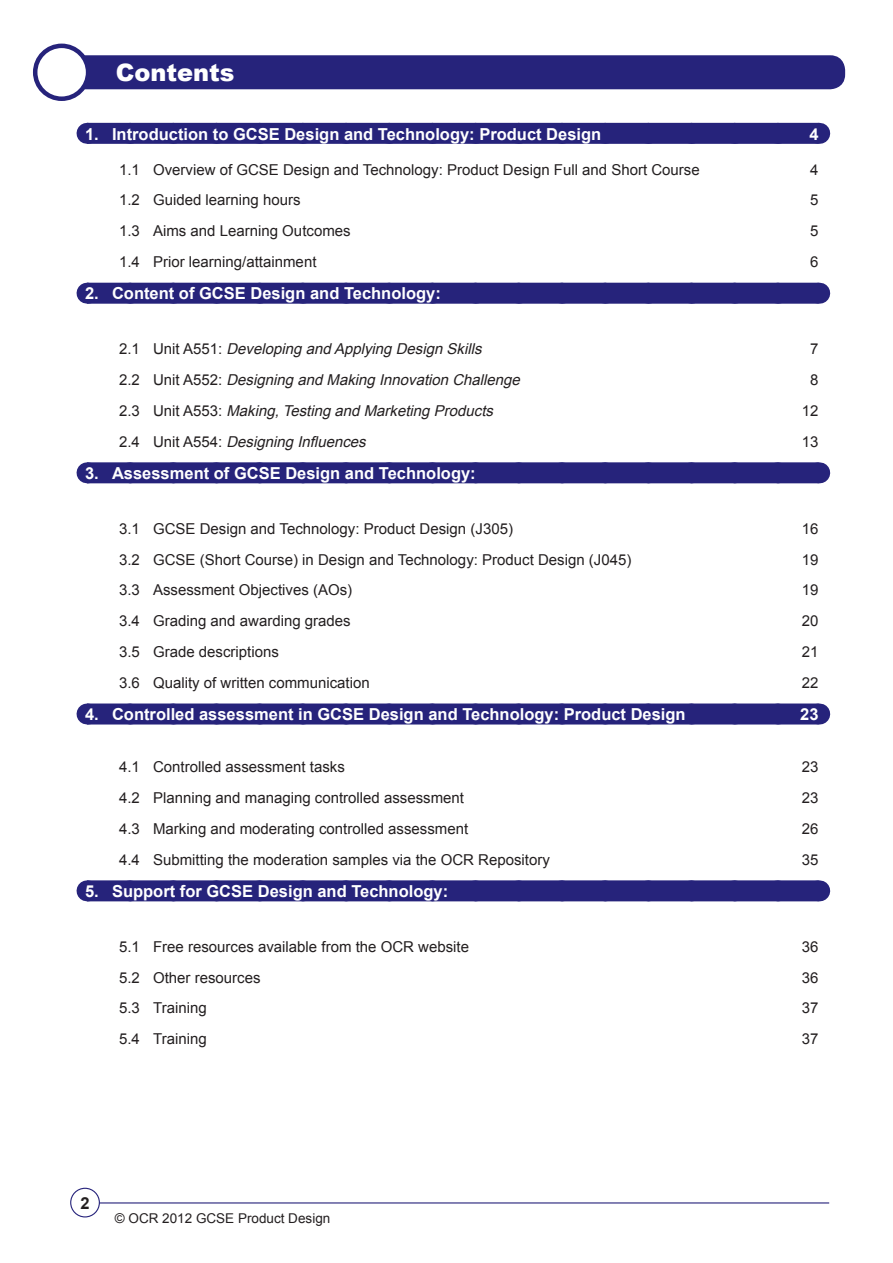
<style>
.page{position:relative;width:893px;height:1263px;background:#fff}
.page>*{position:absolute;margin:0;border:0;box-sizing:border-box;transform-origin:0 0}
.t1{font:900 24px "Arial";color:#fff}
.TOC_L1{font:700 16.5px "Arial";color:#fff}
.t2{font:700 16.5px "Arial";color:#231f20}
.TOC_L2{font:15px "Arial";color:#231f20}
.TOC_L2-2{font:italic 15px "Arial";color:#231f20}
.t3{font:13.5px "Arial";color:#231f20}
.s1{font-style:normal}
</style>
<div class="page">
<div style="left:63px;top:55px;width:782px;height:34px;background:#26237b;border-radius:15px"></div>
<div style="left:35px;top:46px;width:53px;height:53px;background:#fff;border-radius:50%"></div>
<div style="left:33px;top:44px;width:57px;height:57px;border:4px solid #26237b;border-radius:50%"></div>
<hr style="left:99px;top:1202px;width:730px;height:1px;background:#26237b">
<div style="left:70px;top:1188px;width:30px;height:29px;border:1px solid #26237b;border-radius:50%"></div>
<div style="left:87px;top:123px;width:732px;height:21px;background:#26237b"></div>
<svg style="left:131px;top:143px;width:666px;height:1px"></svg>
<svg style="left:819px;top:123px;width:1px;height:21px"></svg>
<div style="left:87px;top:283px;width:732px;height:21px;background:#26237b"></div>
<svg style="left:130px;top:303px;width:667px;height:1px"></svg>
<svg style="left:819px;top:283px;width:1px;height:21px"></svg>
<div style="left:87px;top:462px;width:732px;height:21px;background:#26237b"></div>
<svg style="left:130px;top:462px;width:667px;height:1px"></svg>
<svg style="left:819px;top:462px;width:1px;height:21px"></svg>
<div style="left:87px;top:703px;width:732px;height:21px;background:#26237b"></div>
<svg style="left:130px;top:703px;width:667px;height:1px"></svg>
<svg style="left:819px;top:703px;width:1px;height:21px"></svg>
<div style="left:87px;top:880px;width:732px;height:21px;background:#26237b"></div>
<svg style="left:130px;top:880px;width:667px;height:1px"></svg>
<svg style="left:819px;top:880px;width:1px;height:21px"></svg>
<p class="t1" style="left:116px;top:55px;width:120px">Contents</p>
<p class="TOC_L1" style="left:85px;top:123px;width:518px">1. Introduction to GCSE Design and Technology: Product Design</p>
<p class="TOC_L1" style="left:809px;top:123px;width:11px">4</p>
<p class="TOC_L2" style="left:119px;top:159px;width:582px">1.1 Overview of GCSE Design and Technology: Product Design Full and Short Course</p>
<p class="TOC_L2" style="left:810px;top:159px;width:10px">4</p>
<p class="TOC_L2" style="left:119px;top:190px;width:183px">1.2 Guided learning hours</p>
<p class="TOC_L2" style="left:810px;top:190px;width:10px">5</p>
<p class="TOC_L2" style="left:119px;top:221px;width:233px">1.3 Aims and Learning Outcomes</p>
<p class="TOC_L2" style="left:810px;top:221px;width:10px">5</p>
<p class="TOC_L2" style="left:119px;top:252px;width:199px">1.4 Prior learning/attainment</p>
<p class="TOC_L2" style="left:810px;top:252px;width:10px">6</p>
<p class="TOC_L1" style="left:85px;top:283px;width:357px">2. Content of GCSE Design and Technology:</p>
<p class="TOC_L2-2" style="left:119px;top:339px;width:368px"><span class="s1">2 . 1 U n i t A 5 5 1 :</span> Developing and Applying Design Skills</p>
<p class="TOC_L2" style="left:810px;top:339px;width:10px">7</p>
<p class="TOC_L2-2" style="left:119px;top:370px;width:407px"><span class="s1">2 . 2 U n i t A 5 5 2 :</span> Designing and Making Innovation Challenge</p>
<p class="TOC_L2" style="left:810px;top:370px;width:10px">8</p>
<p class="TOC_L2-2" style="left:119px;top:401px;width:380px"><span class="s1">2 . 3 U n i t A 5 5 3 :</span> Making,Testing and Marketing Products</p>
<p class="TOC_L2" style="left:802px;top:401px;width:18px">12</p>
<p class="TOC_L2-2" style="left:119px;top:431px;width:252px"><span class="s1">2 . 4 U n i t A 5 5 4 :</span> Designing Influences</p>
<p class="TOC_L2" style="left:802px;top:431px;width:18px">13</p>
<p class="TOC_L1" style="left:85px;top:462px;width:392px">3. Assessment of GCSE Design and Technology:</p>
<p class="TOC_L2" style="left:119px;top:519px;width:395px">3.1 GCSE Design and Technology: Product Design (J305)</p>
<p class="TOC_L2" style="left:802px;top:519px;width:18px">16</p>
<p class="TOC_L2" style="left:119px;top:550px;width:514px">3.2 GCSE (Short Course) in Design and Technology: Product Design (J045)</p>
<p class="TOC_L2" style="left:802px;top:550px;width:18px">19</p>
<p class="TOC_L2" style="left:119px;top:580px;width:235px">3.3 Assessment Objectives (AOs)</p>
<p class="TOC_L2" style="left:802px;top:580px;width:18px">19</p>
<p class="TOC_L2" style="left:119px;top:611px;width:233px">3.4 Grading and awarding grades</p>
<p class="TOC_L2" style="left:802px;top:611px;width:18px">20</p>
<p class="TOC_L2" style="left:119px;top:642px;width:161px">3.5 Grade descriptions</p>
<p class="TOC_L2" style="left:802px;top:642px;width:18px">21</p>
<p class="TOC_L2" style="left:119px;top:673px;width:252px">3.6 Quality of written communication</p>
<p class="TOC_L2" style="left:802px;top:673px;width:18px">22</p>
<p class="TOC_L1" style="left:85px;top:704px;width:602px">4. Controlled assessment in GCSE Design and Technology: Product Design</p>
<p class="TOC_L1" style="left:800px;top:704px;width:20px">23</p>
<p class="TOC_L2" style="left:119px;top:757px;width:227px">4.1 Controlled assessment tasks</p>
<p class="TOC_L2" style="left:802px;top:757px;width:18px">23</p>
<p class="TOC_L2" style="left:119px;top:788px;width:347px">4.2 Planning and managing controlled assessment</p>
<p class="TOC_L2" style="left:802px;top:788px;width:18px">23</p>
<p class="TOC_L2" style="left:119px;top:819px;width:351px">4.3 Marking and moderating controlled assessment</p>
<p class="TOC_L2" style="left:802px;top:819px;width:18px">26</p>
<p class="TOC_L2" style="left:119px;top:849px;width:432px">4.4 Submitting the moderation samples via the OCR Repository</p>
<p class="TOC_L2" style="left:802px;top:849px;width:18px">35</p>
<p class="TOC_L1" style="left:85px;top:880px;width:365px">5. Support for GCSE Design and Technology:</p>
<p class="TOC_L2" style="left:119px;top:937px;width:351px">5.1 Free resources available from the OCR website</p>
<p class="TOC_L2" style="left:802px;top:937px;width:18px">36</p>
<p class="TOC_L2" style="left:119px;top:967px;width:143px">5.2 Other resources</p>
<p class="TOC_L2" style="left:802px;top:967px;width:18px">36</p>
<p class="TOC_L2" style="left:119px;top:998px;width:89px">5.3 Training</p>
<p class="TOC_L2" style="left:802px;top:998px;width:18px">37</p>
<p class="TOC_L2" style="left:119px;top:1029px;width:89px">5.4 Training</p>
<p class="TOC_L2" style="left:802px;top:1029px;width:18px">37</p>
<p class="t2" style="left:80px;top:1192px;width:11px">2</p>
<p class="t3" style="left:115px;top:1209px;width:217px">© OCR 2012 GCSE Product Design</p>
</div>
